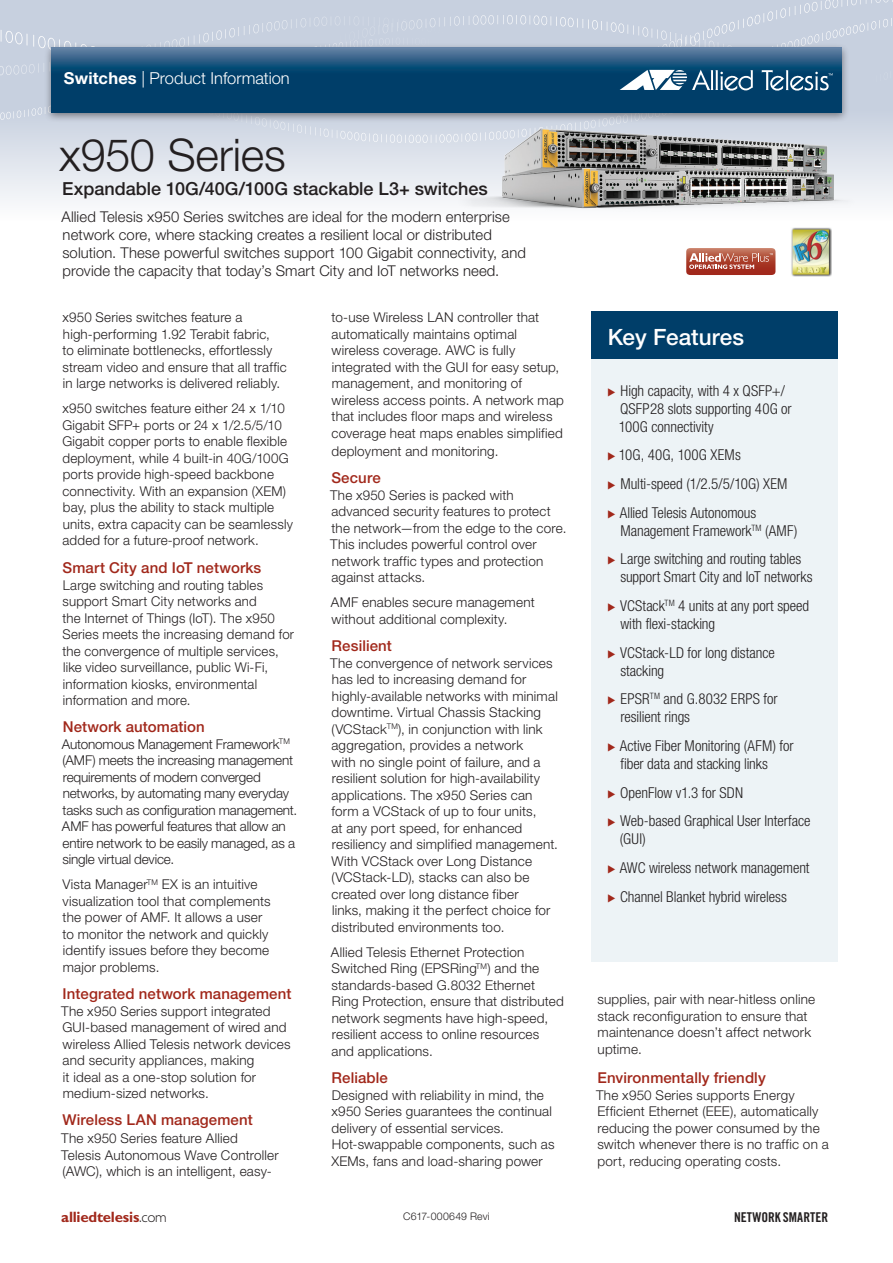
<style>
.page{position:relative;width:893px;height:1263px;background:#fff}
.page>*{position:absolute;margin:0;border:0;box-sizing:border-box;transform-origin:0 0}
.t1{font:300 45px "Helvetica Neue";letter-spacing:-.005em;color:#231f20}
.t2{font:500 22.5px "Helvetica Neue";color:#fff}
.t3{font:500 18px "Helvetica Neue";color:#231f20}
.t4{font:300 16.5px "Helvetica Neue";color:#fff}
.t5{font:300 condensed 15px/28.7px "Helvetica Neue";letter-spacing:-.005em;color:#231f20}
.t6{font:500 15px "Helvetica Neue";letter-spacing:.005em;color:#a1281b}
.t7{font:700 15px "Gill Sans Std";letter-spacing:-.015em;color:#a1281b}
.t8{font:300 14.85px/18px "Helvetica Neue";letter-spacing:.005em;color:#231f20}
.t9{font:300 13.5px/16.5px "Helvetica Neue";letter-spacing:.015em;color:#231f20}
.t10{font:300 13.5px/16.5px "Helvetica Neue";letter-spacing:-.01em;color:#231f20}
.t11{font:13.5px "Trade Gothic Bold Cond Twenty";color:#231f20}
.t12{font:300 10.5px "Helvetica Neue";letter-spacing:.02em;color:#231f20}
.s1{font-weight:700}
.s2{font-family:"Allied Telesis";font-stretch:normal;font-size:13.5px;color:#a1281b}
.s3{font-weight:300;color:#231f20}
</style>
<div class="page">
<div style="left:0;top:0;width:893px;height:221px;background:linear-gradient(to bottom,#bac6d8,#f0f2f6)"></div>
<svg style="left:339px;top:38px;width:94px;height:5px"></svg>
<svg style="left:0;top:27px;width:97px;height:32px;background:#c9d2e0"></svg>
<svg style="left:282px;top:16px;width:126px;height:14px;background:#c9d1e0"></svg>
<svg style="left:869px;top:64px;width:24px;height:20px"></svg>
<svg style="left:454px;top:15px;width:93px;height:11px"></svg>
<svg style="left:812px;top:0;width:81px;height:34px;background:#cad2e0"></svg>
<div style="left:43px;top:43px;width:807px;height:80px;background:#231f20;opacity:.5"></div>
<svg style="left:51px;top:48px;width:791px;height:64px;background:#22577f"></svg>
<svg style="left:762px;top:70px;width:71px;height:21px"></svg>
<svg style="left:183px;top:70px;width:570px;height:45px;background:#124b72"></svg>
<svg style="left:686px;top:248px;width:89px;height:27px;background:#bb6454"></svg>
<div style="left:591px;top:322px;width:246px;height:640px;background:#edf3f6"></div>
<div style="left:591px;top:312px;width:246px;height:47px;background:#003e69"></div>
<img style="left:452px;top:117px;width:409px;height:104px">
<img style="left:791px;top:227px;width:40px;height:49px">
<p class="t4" style="left:64px;top:68px;width:227px"><span class="s1">Switches</span> | Product Information</p>
<h1 class="t1" style="left:59px;top:127px;width:228px">x950 Series</h1>
<h3 class="t3" style="left:62px;top:178px;width:427px">Expandable 10G/40G/100G stackable L3+ switches</h3>
<p class="t8" style="left:61px;top:207px;width:466px">Allied Telesis x950 Series switches are ideal for the modern enterprise network core, where stacking creates a resilient local or distributed solution. These powerful switches support 100 Gigabit connectivity, and provide the capacity that today’s Smart City and IoT networks need.</p>
<p class="t9" style="left:331px;top:309px;width:234px">to-use Wireless LAN controller that automatically maintains optimal wireless coverage. AWC is fully integrated with the GUI for easy setup, management, and monitoring of wireless access points. A network map that includes floor maps and wireless coverage heat maps enables simplified</p>
<p class="t9" style="left:331px;top:442px;width:168px">deployment and monitoring.</p>
<p class="t6" style="left:331px;top:469px;width:51px">Secure</p>
<p class="t9" style="left:330px;top:486px;width:238px">The x950 Series is packed with advanced security features to protect the network—from the edge to the core.<br>This includes powerful control over network traffic types and protection against attacks.</p>
<p class="t9" style="left:331px;top:594px;width:205px">AMF enables secure management without additional complexity.</p>
<p class="t6" style="left:332px;top:637px;width:62px">Resilient</p>
<p class="t9" style="left:330px;top:654px;width:229px">The convergence of network services has led to increasing demand for highly-available networks with minimal downtime. Virtual Chassis Stacking (VCStack<sup>TM</sup>), in conjunction with link aggregation, provides a network<br>with no single point of failure, and a resilient solution for high-availability applications. The x950 Series can form a VCStack of up to four units,<br>at any port speed, for enhanced resiliency and simplified management.<br>With VCStack over Long Distance (VCStack-LD), stacks can also be created over long distance fiber<br>links, making it the perfect choice for distributed environments too.</p>
<p class="t9" style="left:331px;top:943px;width:234px">Allied Telesis Ethernet Protection Switched Ring (EPSRing<sup>TM</sup>) and the standards-based G.8032 Ethernet Ring Protection, ensure that distributed network segments have high-speed, resilient access to online resources and applications.</p>
<p class="t6" style="left:332px;top:1069px;width:58px">Reliable</p>
<p class="t9" style="left:331px;top:1086px;width:225px">Designed with reliability in mind, the x950 Series guarantees the continual delivery of essential services.<br>Hot-swappable components, such as XEMs, fans and load-sharing power</p>
<p class="t9" style="left:62px;top:309px;width:226px">x950 Series switches feature a high-performing 1.92 Terabit fabric,<br>to eliminate bottlenecks, effortlessly stream video and ensure that all traffic in large networks is delivered reliably.</p>
<p class="t9" style="left:62px;top:400px;width:232px">x950 switches feature either 24 x 1/10<br>Gigabit SFP+ ports or 24 x 1/2.5/5/10<br>Gigabit copper ports to enable flexible deployment, while 4 built-in 40G/100G ports provide high-speed backbone connectivity. With an expansion (XEM) bay, plus the ability to stack multiple units, extra capacity can be seamlessly added for a future-proof network.</p>
<p class="t6" style="left:62px;top:559px;width:200px">Smart City and IoT networks</p>
<p class="t9" style="left:63px;top:576px;width:233px">Large switching and routing tables support Smart City networks and<br>the Internet of Things (IoT). The x950<br>Series meets the increasing demand for the convergence of multiple services, like video surveillance, public Wi-Fi, information kiosks, environmental information and more.</p>
<p class="t6" style="left:63px;top:718px;width:144px">Network automation</p>
<p class="t10" style="left:62px;top:735px;width:237px">Autonomous Management Framework<sup>TM </sup>(AMF) meets the increasing management requirements of modern converged networks, by automating many everyday tasks such as configuration management.<br>AMF has powerful features that allow an entire network to be easily managed, as a single virtual device.</p>
<p class="t9" style="left:62px;top:876px;width:210px">Vista Manager<sup>TM</sup> EX is an intuitive visualization tool that complements the power of AMF. It allows a user to monitor the network and quickly identify issues before they become major problems.</p>
<p class="t6" style="left:63px;top:985px;width:230px">Integrated network management</p>
<p class="t9" style="left:61px;top:1002px;width:231px">The x950 Series support integrated GUI-based management of wired and wireless Allied Telesis network devices and security appliances, making<br>it ideal as a one-stop solution for medium-sized networks.</p>
<p class="t6" style="left:62px;top:1111px;width:192px">Wireless LAN management</p>
<p class="t9" style="left:61px;top:1130px;width:219px">The x950 Series feature Allied<br>Telesis Autonomous Wave Controller (AWC), which is an intelligent, easy-</p>
<h2 class="t2" style="left:608px;top:323px;width:138px">Key Features</h2>
<p class="t5" style="left:619px;top:381px;width:175px;line-height:18px;text-indent:-11px"><span class="s2">ۼ</span> High capacity, with 4 x QSFP+/<br>QSFP28 slots supporting 40G or<br>100G connectivity</p>
<p class="t5" style="left:608px;top:440px;width:181px"><span class="s2">ۼ</span> 10G, 40G, 100G XEMs<br><span class="s2">ۼ</span> Multi-speed (1/2.5/5/10G) XEM <span class="s2">ۼ</span> Allied Telesis Autonomous</p>
<p class="t5" style="left:608px;top:516px;width:195px;text-align:right">Management Framework<sup>TM</sup> (AMF)<br><span class="s2">ۼ</span> Large switching and routing tables</p>
<p class="t5" style="left:608px;top:562px;width:206px;text-align:right">support Smart City and IoT networks<br><span class="s2">ۼ</span> VCStack<sup>TM</sup> 4 units at any port speed</p>
<p class="t5" style="left:608px;top:609px;width:169px;text-indent:13px">with flexi-stacking<br><span class="s2">ۼ</span> VCStack-LD for long distance</p>
<p class="t5" style="left:608px;top:656px;width:171px;text-indent:13px">stacking<br><span class="s2">ۼ</span> EPSR<sup>TM</sup> and G.8032 ERPS for</p>
<p class="t5" style="left:608px;top:702px;width:187px;text-indent:13px">resilient rings<br><span class="s2">ۼ</span> Active Fiber Monitoring (AFM) for</p>
<p class="t5" style="left:608px;top:749px;width:204px;text-indent:13px">fiber data and stacking links<br><span class="s2">ۼ</span> OpenFlow v1.3 for SDN<br><span class="s2">ۼ</span> Web-based Graphical User Interface</p>
<p class="t5" style="left:608px;top:824px;width:203px;text-indent:12px">(GUI)<br><span class="s2">ۼ</span> AWC wireless network management <span class="s2">ۼ</span> Channel Blanket hybrid wireless</p>
<p class="t9" style="left:597px;top:991px;width:219px">supplies, pair with near-hitless online stack reconfiguration to ensure that maintenance doesn’t affect network uptime.</p>
<p class="t6" style="left:597px;top:1069px;width:170px">Environmentally friendly</p>
<p class="t9" style="left:596px;top:1086px;width:234px">The x950 Series supports Energy Efficient Ethernet (EEE), automatically reducing the power consumed by the switch whenever there is no traffic on a port, reducing operating costs.</p>
<p class="t7" style="left:61px;top:1208px;width:107px">alliedtelesis<span class="s3">.com</span></p>
<p class="t12" style="left:403px;top:1210px;width:88px">C617-000649 Revi</p>
<p class="t11" style="left:734px;top:1208px;width:96px">NETWORK SMARTER</p>
</div>
